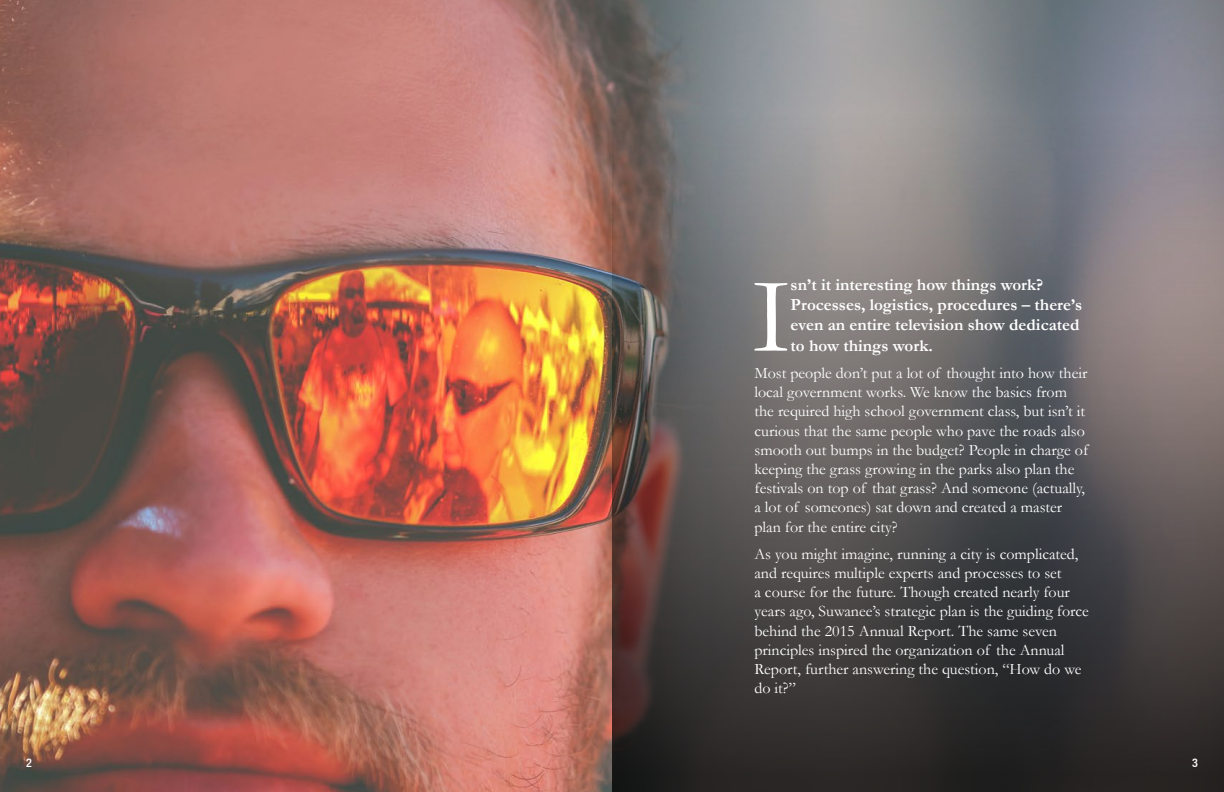
<style>
.page{position:relative;width:1224px;height:792px;background:#fff}
.page>*{position:absolute;margin:0;border:0;box-sizing:border-box;transform-origin:0 0}
.t1{font:108.4px "Garamond";color:#fff}
.t2{font:700 17px/20.4px "Garamond";color:#fff}
.t3{font:16px/19.2px "Garamond";color:#fff}
.t4{font:500 condensed 12px "Helvetica Neue";color:#fff}
</style>
<div class="page">
<img style="left:0;top:0;width:612px;height:792px">
<svg style="left:612px;top:0;width:612px;height:792px;background:#646061"></svg>
<h1 class="t1" style="left:752px;top:244px;width:40px">I</h1>
<p class="t2" style="left:791px;top:274px;width:293px">sn’t it interesting how things work?<br>Processes, logistics, procedures – there’s even an entire television show dedicated to how things work.</p>
<p class="t3" style="left:754px;top:363px;width:335px">Most people don’t put a lot of thought into how their local government works. We know the basics from the required high school government class, but isn’t it curious that the same people who pave the roads also smooth out bumps in the budget? People in charge of keeping the grass growing in the parks also plan the festivals on top of that grass? And someone (actually, a lot of someones) sat down and created a master plan for the entire city?</p>
<p class="t3" style="left:754px;top:544px;width:336px">As you might imagine, running a city is complicated, and requires multiple experts and processes to set<br>a course for the future. Though created nearly four years ago, Suwanee’s strategic plan is the guiding force behind the 2015 Annual Report. The same seven principles inspired the organization of the Annual Report, further answering the question, “How do we do it?”</p>
<p class="t4" style="left:26px;top:756px;width:7px">2</p>
<p class="t4" style="left:1192px;top:756px;width:7px">3</p>
</div>
